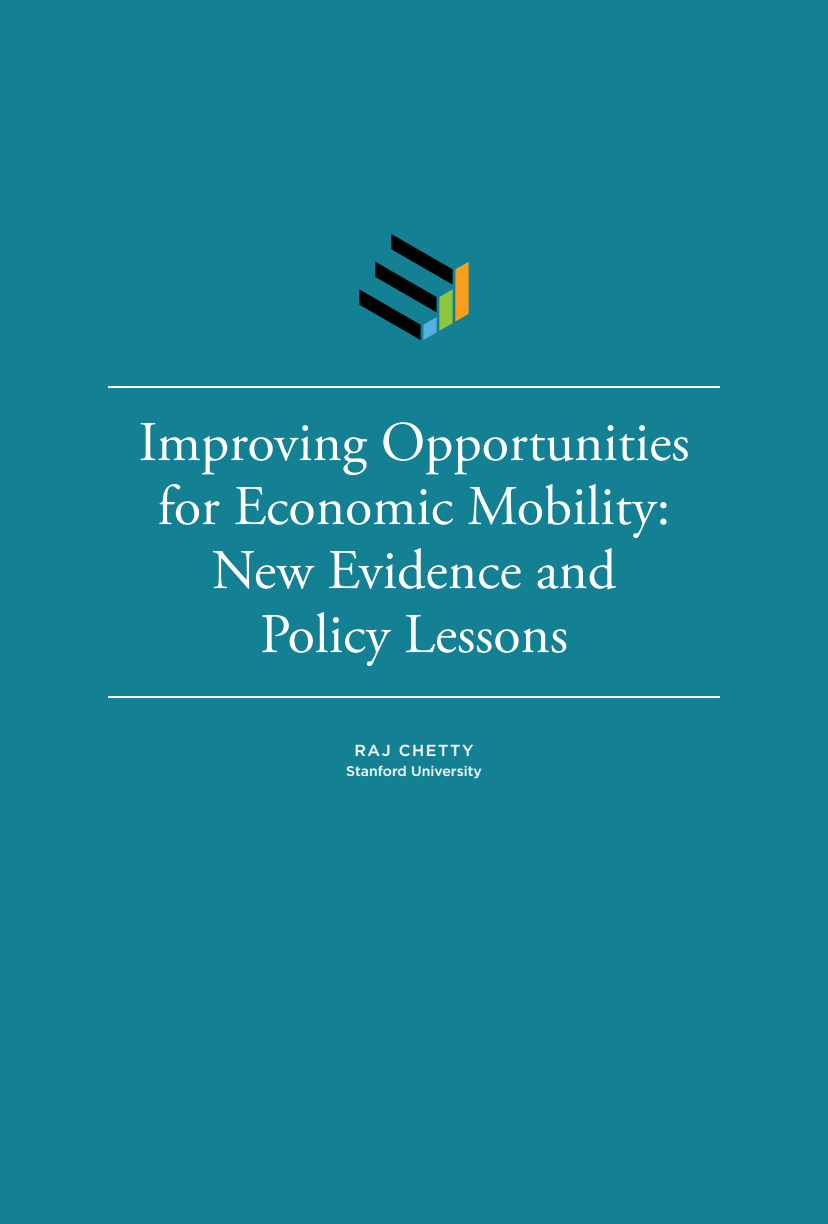
<style>
.page{position:relative;width:828px;height:1224px;background:#138094}
.page>*{position:absolute;margin:0;border:0;box-sizing:border-box;transform-origin:0 0}
.t1{font:56px/64px "Adobe Garamond Pro";color:#fff;text-align:center}
.t2{font:500 16px "Gotham";letter-spacing:.1em;color:#fff}
.t3{font:500 14px "Gotham";color:#fff}
</style>
<div class="page">
<hr style="left:108px;top:386px;width:612px;height:2px;background:#fff">
<hr style="left:108px;top:696px;width:612px;height:2px;background:#fff">
<svg style="left:359px;top:234px;width:110px;height:106px"></svg>
<h2 class="t1" style="left:139px;top:412px;width:552px">Improving Opportunities for Economic Mobility:<br>New Evidence and<br>Policy Lessons</h2>
<p class="t2" style="left:354px;top:740px;width:121px">RAJ CHETTY</p>
<p class="t3" style="left:346px;top:762px;width:137px">Stanford University</p>
</div>
